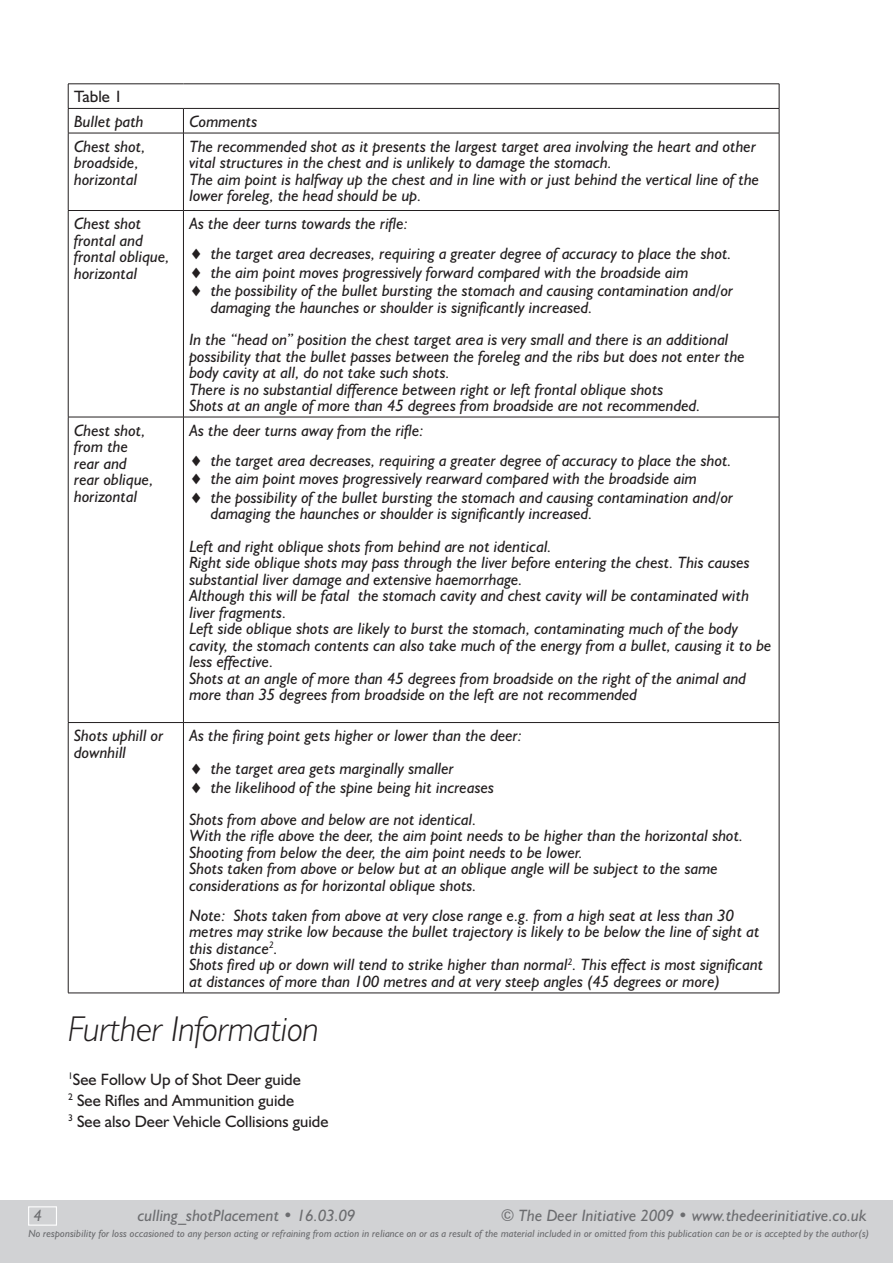
<style>
.page{position:relative;width:893px;height:1263px;background:#fff}
.page>*{position:absolute;margin:0;border:0;box-sizing:border-box;transform-origin:0 0}
.headerMin{font:italic 300 36px "Humanist 521 BT";letter-spacing:-.005em;color:#231f20}
.indentBulletCaption{font:italic 16.5px/16.5px "Humanist 521 BT";color:#231f20}
.t1{font:16.5px "Humanist 521 BT";color:#231f20}
.t2{font:italic 16.5px "Humanist 521 BT";color:#6c6d70}
.t3{font:italic 10.5px "Humanist 521 BT";letter-spacing:.005em;color:#6c6d70}
</style>
<div class="page">
<img style="left:0;top:83px;width:893px;height:1118px">
<div style="left:0;top:1201px;width:893px;height:62px;background:#d1d2d4"></div>
<div style="left:28px;top:1206px;width:29px;height:20px;border:1px solid #fff"></div>
<hr style="left:68px;top:84px;width:115px;height:1px;background:#231f20">
<hr style="left:183px;top:84px;width:596px;height:1px;background:#231f20">
<hr style="left:68px;top:108px;width:115px;height:1px;background:#231f20">
<svg style="left:68px;top:84px;width:1px;height:49px"></svg>
<hr style="left:183px;top:108px;width:596px;height:1px;background:#231f20">
<svg style="left:183px;top:109px;width:1px;height:24px"></svg>
<svg style="left:779px;top:84px;width:1px;height:49px"></svg>
<hr style="left:68px;top:133px;width:115px;height:1px;background:#231f20">
<hr style="left:68px;top:133px;width:1px;height:77px;background:#231f20">
<hr style="left:183px;top:133px;width:596px;height:1px;background:#231f20">
<hr style="left:183px;top:133px;width:1px;height:77px;background:#231f20">
<hr style="left:779px;top:133px;width:1px;height:77px;background:#231f20">
<hr style="left:68px;top:210px;width:115px;height:1px;background:#231f20">
<hr style="left:68px;top:211px;width:1px;height:206px;background:#231f20">
<hr style="left:183px;top:210px;width:596px;height:1px;background:#231f20">
<hr style="left:183px;top:211px;width:1px;height:206px;background:#231f20">
<hr style="left:779px;top:211px;width:1px;height:206px;background:#231f20">
<hr style="left:68px;top:417px;width:115px;height:1px;background:#231f20">
<hr style="left:68px;top:417px;width:1px;height:305px;background:#231f20">
<hr style="left:183px;top:417px;width:596px;height:1px;background:#231f20">
<hr style="left:183px;top:417px;width:1px;height:305px;background:#231f20">
<hr style="left:779px;top:417px;width:1px;height:305px;background:#231f20">
<hr style="left:68px;top:722px;width:115px;height:1px;background:#231f20">
<hr style="left:68px;top:723px;width:1px;height:270px;background:#231f20">
<hr style="left:183px;top:722px;width:596px;height:1px;background:#231f20">
<hr style="left:183px;top:723px;width:1px;height:270px;background:#231f20">
<hr style="left:779px;top:723px;width:1px;height:270px;background:#231f20">
<hr style="left:68px;top:993px;width:115px;height:1px;background:#231f20">
<hr style="left:183px;top:993px;width:596px;height:1px;background:#231f20">
<p class="t1" style="left:74px;top:87px;width:50px">Table 1</p>
<p class="indentBulletCaption" style="left:74px;top:113px;width:71px">Bullet path</p>
<p class="indentBulletCaption" style="left:189px;top:113px;width:69px">Comments</p>
<p class="indentBulletCaption" style="left:74px;top:137px;width:73px">Chest shot,</p>
<p class="indentBulletCaption" style="left:74px;top:154px;width:66px">broadside, horizontal</p>
<p class="indentBulletCaption" style="left:189px;top:137px;width:568px">The recommended shot as it presents the largest target area involving the heart and other vital structures in the chest and is unlikely to damage the stomach.</p>
<p class="indentBulletCaption" style="left:189px;top:170px;width:571px">The aim point is halfway up the chest and in line with or just behind the vertical line of the lower foreleg, the head should be up.</p>
<p class="indentBulletCaption" style="left:74px;top:215px;width:69px">Chest shot</p>
<p class="indentBulletCaption" style="left:74px;top:231px;width:97px">frontal and frontal oblique, horizontal</p>
<p class="indentBulletCaption" style="left:74px;top:421px;width:73px">Chest shot,</p>
<p class="indentBulletCaption" style="left:74px;top:438px;width:81px">from the rear and rear oblique, horizontal</p>
<p class="indentBulletCaption" style="left:189px;top:215px;width:220px">As the deer turns towards the rifle:</p>
<p class="indentBulletCaption" style="left:189px;top:245px;width:544px">♦ the target area decreases, requiring a greater degree of accuracy to place the shot.</p>
<p class="indentBulletCaption" style="left:189px;top:264px;width:501px">♦ the aim point moves progressively forward compared with the broadside aim</p>
<p class="indentBulletCaption" style="left:189px;top:282px;width:545px">♦ the possibility of the bullet bursting the stomach and causing contamination and/or</p>
<p class="indentBulletCaption" style="left:211px;top:299px;width:383px">damaging the haunches or shoulder is significantly increased.</p>
<p class="indentBulletCaption" style="left:189px;top:331px;width:557px">In the “head on” position the chest target area is very small and there is an additional possibility that the bullet passes between the foreleg and the ribs but does not enter the body cavity at all, do not take such shots.</p>
<p class="indentBulletCaption" style="left:189px;top:380px;width:476px">There is no substantial difference between right or left frontal oblique shots</p>
<p class="indentBulletCaption" style="left:189px;top:397px;width:513px">Shots at an angle of more than 45 degrees from broadside are not recommended.</p>
<p class="indentBulletCaption" style="left:189px;top:421px;width:236px">As the deer turns away from the rifle:</p>
<p class="indentBulletCaption" style="left:189px;top:451px;width:544px">♦ the target area decreases, requiring a greater degree of accuracy to place the shot.</p>
<p class="indentBulletCaption" style="left:189px;top:470px;width:509px">♦ the aim point moves progressively rearward compared with the broadside aim</p>
<p class="indentBulletCaption" style="left:189px;top:489px;width:545px">♦ the possibility of the bullet bursting the stomach and causing contamination and/or</p>
<p class="indentBulletCaption" style="left:211px;top:505px;width:383px">damaging the haunches or shoulder is significantly increased.</p>
<p class="indentBulletCaption" style="left:189px;top:537px;width:364px">Left and right oblique shots from behind are not identical.</p>
<p class="indentBulletCaption" style="left:189px;top:554px;width:562px">Right side oblique shots may pass through the liver before entering the chest. This causes substantial liver damage and extensive haemorrhage.</p>
<p class="indentBulletCaption" style="left:189px;top:587px;width:561px">Although this will be fatal the stomach cavity and chest cavity will be contaminated with liver fragments.</p>
<p class="indentBulletCaption" style="left:189px;top:620px;width:584px">Left side oblique shots are likely to burst the stomach, contaminating much of the body cavity, the stomach contents can also take much of the energy from a bullet, causing it to be less effective.</p>
<p class="indentBulletCaption" style="left:189px;top:669px;width:558px">Shots at an angle of more than 45 degrees from broadside on the right of the animal and more than 35 degrees from broadside on the left are not recommended</p>
<p class="indentBulletCaption" style="left:74px;top:727px;width:91px">Shots uphill or downhill</p>
<p class="indentBulletCaption" style="left:189px;top:727px;width:334px">As the firing point gets higher or lower than the deer:</p>
<p class="indentBulletCaption" style="left:189px;top:760px;width:266px">♦ the target area gets marginally smaller</p>
<p class="indentBulletCaption" style="left:189px;top:779px;width:306px">♦ the likelihood of the spine being hit increases</p>
<p class="indentBulletCaption" style="left:189px;top:811px;width:289px">Shots from above and below are not identical.</p>
<p class="indentBulletCaption" style="left:189px;top:827px;width:555px">With the rifle above the deer, the aim point needs to be higher than the horizontal shot.</p>
<p class="indentBulletCaption" style="left:189px;top:844px;width:395px">Shooting from below the deer, the aim point needs to be lower.</p>
<p class="indentBulletCaption" style="left:189px;top:860px;width:530px">Shots taken from above or below but at an oblique angle will be subject to the same considerations as for horizontal oblique shots.</p>
<p class="indentBulletCaption" style="left:189px;top:907px;width:571px">Note: Shots taken from above at very close range e.g. from a high seat at less than 30 metres may strike low because the bullet trajectory is likely to be below the line of sight at this distance<sup>2</sup>.</p>
<p class="indentBulletCaption" style="left:189px;top:956px;width:575px">Shots fired up or down will tend to strike higher than normal<sup>2</sup>. This effect is most significant at distances of more than 1 00 metres and at very steep angles (45 degrees or more)</p>
<p class="headerMin" style="left:68px;top:1007px;width:253px">Further Information</p>
<p class="t1" style="left:68px;top:1069px;width:234px"><sup>1</sup>See Follow Up of Shot Deer guide</p>
<p class="t1" style="left:68px;top:1090px;width:228px"><sup>2</sup> See Rifles and Ammunition guide</p>
<p class="t1" style="left:68px;top:1111px;width:262px"><sup>3</sup> See also Deer Vehicle Collisions guide</p>
<p class="t2" style="left:138px;top:1205px;width:219px">culling_shotPlacement • 1 6.03.09</p>
<p class="t2" style="left:501px;top:1205px;width:367px">© The Deer Initiative 2009 • www.thedeerinitiative.co.uk</p>
<p class="t3" style="left:28px;top:1227px;width:843px">No responsibility for loss occasioned to any person acting or refraining from action in reliance on or as a result of the material included in or omitted from this publication can be or is accepted by the author(s)</p>
</div>
